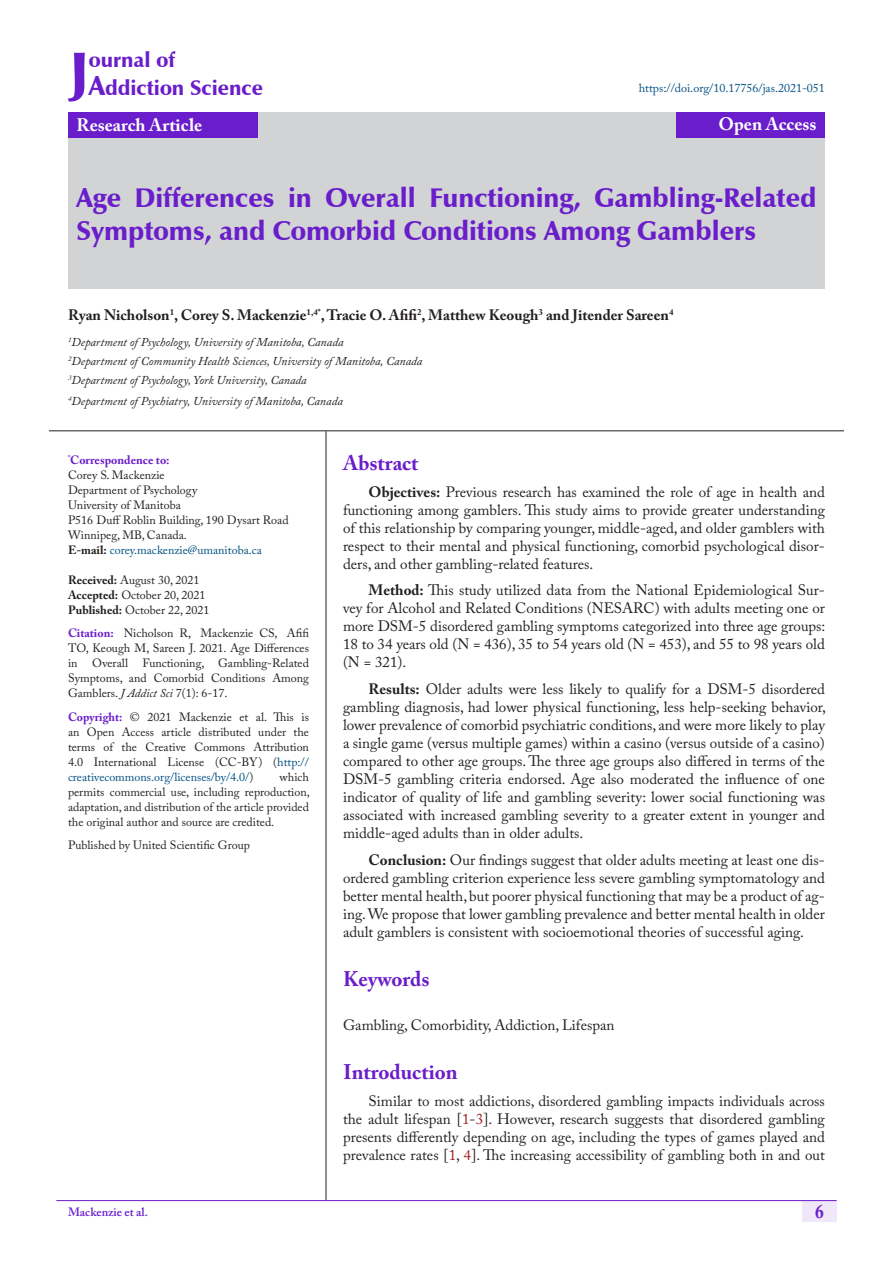
<style>
.page{position:relative;width:893px;height:1263px;background:#fff}
.page>*{position:absolute;margin:0;border:0;box-sizing:border-box;transform-origin:0 0}
.t1{font:900 57.9px "Zapf Humanist 601 BT";color:#6a1dcb}
.t2{font:900 27px/32.4px "Zapf Humanist 601 BT";color:#6a1dcb}
.t3{font:900 21px/28.2px "Zapf Humanist 601 BT";color:#6a1dcb}
.Heading{font:700 21px "Adobe Caslon Pro";color:#6a1dcb}
.List_Paragraph{font:700 21px "Adobe Caslon Pro";color:#6a1dcb}
.t4{font:700 19.5px "Adobe Caslon Pro";color:#6a1dcb;scale:.9 1}
.t5{font:700 18px "Adobe Caslon Pro";color:#fff}
.Heading-2{font:15px/18px "Adobe Caslon Pro";color:#231f20;text-align:justify}
.t6{font:700 15px "Adobe Caslon Pro";color:#231f20}
.t7{font:12px/15px "Adobe Caslon Pro";color:#231f20;text-align:justify}
.t8{font:italic 12px "Adobe Caslon Pro";color:#231f20}
.t9{font:12px "Adobe Caslon Pro";color:#005082}
.Author_Affiliations{font:700 12px "Adobe Caslon Pro";color:#6a1dcb}
.t10{font:600 12px "Adobe Caslon Pro";color:#6a1dcb}
.s1{font-size:27px}
.s2{font-weight:700;color:#231f20}
.s3{font-weight:700}
.s4{font-weight:700;color:#6a1dcb}
.s5{font-style:italic}
.s6{color:#015082}
.s7{color:#9e1c1f}
</style>
<div class="page">
<div style="left:802px;top:1200px;width:35px;height:21px;background:#f0e8fa"></div>
<hr style="left:56px;top:1200px;width:781px;height:1px;background:#6a1dcb">
<div style="left:68px;top:112px;width:757px;height:177px;background:#d1d3d4"></div>
<div style="left:68px;top:112px;width:190px;height:26px;background:#6a1dcb"></div>
<div style="left:676px;top:112px;width:149px;height:26px;background:#6a1dcb"></div>
<hr style="left:326px;top:431px;width:1px;height:769px;background:#231f20">
<hr style="left:49px;top:430px;width:795px;height:1px;background:#231f20">
<p class="t1" style="left:70px;top:36px;width:21px">J</p>
<p class="t3" style="left:89px;top:46px;width:176px">ournal of<br><span class="s1">A</span>ddiction Science</p>
<p class="t5" style="left:77px;top:114px;width:127px">Research Article</p>
<p class="t5" style="left:719px;top:113px;width:99px">Open Access</p>
<p class="t9" style="left:639px;top:81px;width:188px">https://doi.org/10.17756/jas.2021-051</p>
<p class="t2" style="left:77px;top:182px;width:741px">Age Differences in Overall Functioning, Gambling-Related<br>Symptoms, and Comorbid Conditions Among Gamblers</p>
<p class="t6" style="left:68px;top:306px;width:607px">Ryan Nicholson<sup>1</sup>, Corey S. Mackenzie<sup>1,4*</sup>, Tracie O. Afifi<sup>2</sup>, Matthew Keough<sup>3</sup> and Jitender Sareen<sup>4</sup></p>
<p class="t8" style="left:68px;top:335px;width:277px"><sup>1</sup>Department of Psychology, University of Manitoba, Canada</p>
<p class="t8" style="left:68px;top:354px;width:356px"><sup>2</sup>Department of Community Health Sciences, University of Manitoba, Canada</p>
<p class="t8" style="left:68px;top:372px;width:240px"><sup>3</sup>Department of Psychology, York University, Canada</p>
<p class="t8" style="left:68px;top:394px;width:276px"><sup>4</sup>Department of Psychiatry, University of Manitoba, Canada</p>
<p class="Author_Affiliations" style="left:68px;top:453px;width:103px"><sup>*</sup>Correspondence to:</p>
<p class="t7" style="left:68px;top:467px;width:98px">Corey S. Mackenzie</p>
<p class="t7" style="left:68px;top:482px;width:131px">Department of Psychology</p>
<p class="t7" style="left:68px;top:497px;width:114px">University of Manitoba</p>
<p class="t7" style="left:68px;top:512px;width:222px">P516 Duff Roblin Building, 190 Dysart Road</p>
<p class="t7" style="left:68px;top:527px;width:120px">Winnipeg, MB, Canada.</p>
<p class="t9" style="left:68px;top:543px;width:196px"><span class="s2">E-mail:</span> corey.mackenzie@umanitoba.ca</p>
<p class="t7" style="left:68px;top:572px;width:133px"><span class="s3">Received:</span> August 30, 2021</p>
<p class="t7" style="left:68px;top:587px;width:139px"><span class="s3">Accepted:</span> October 20, 2021</p>
<p class="t7" style="left:68px;top:602px;width:143px"><span class="s3">Published:</span> October 22, 2021</p>
<p class="t7" style="left:68px;top:626px;width:242px"><span class="s4">Citation:</span> Nicholson R, Mackenzie CS, Afifi TO, Keough M, Sareen J. 2021. Age Differences in Overall Functioning, Gambling-Related Symptoms, and Comorbid Conditions Among Gamblers. <span class="s5">J Addict Sci</span> 7(1): 6-17.</p>
<p class="t7" style="left:68px;top:709px;width:242px"><span class="s4">Copyright:</span> © 2021 Mackenzie et al. This is an Open Access article distributed under the terms of the Creative Commons Attribution 4.0 International License (CC-BY) (<span class="s6">http:// creativecommons.org/licenses/by/4.0/</span>)</p>
<p class="t7" style="left:68px;top:769px;width:243px;text-indent:212px">which permits commercial use, including reproduction, adaptation, and distribution of the article provided the original author and source are credited.</p>
<p class="t7" style="left:68px;top:838px;width:183px">Published by United Scientific Group</p>
<p class="List_Paragraph" style="left:343px;top:451px;width:77px">Abstract</p>
<p class="Heading-2" style="left:343px;top:483px;width:483px;text-indent:26px"><span class="s3">Objectives:</span> Previous research has examined the role of age in health and functioning among gamblers. This study aims to provide greater understanding of this relationship by comparing younger, middle-aged, and older gamblers with respect to their mental and physical functioning, comorbid psychological disor&shy;ders, and other gambling-related features.</p>
<p class="Heading-2" style="left:343px;top:581px;width:484px;text-indent:26px"><span class="s3">Method:</span> This study utilized data from the National Epidemiological Sur&shy;vey for Alcohol and Related Conditions (NESARC) with adults meeting one or more DSM-5 disordered gambling symptoms categorized into three age groups:<br>18 to 34 years old (N = 436), 35 to 54 years old (N = 453), and 55 to 98 years old (N = 321).</p>
<p class="Heading-2" style="left:343px;top:680px;width:484px;text-indent:26px"><span class="s3">Results:</span> Older adults were less likely to qualify for a DSM-5 disordered gambling diagnosis, had lower physical functioning, less help-seeking behavior, lower prevalence of comorbid psychiatric conditions, and were more likely to play a single game (versus multiple games) within a casino (versus outside of a casino) compared to other age groups. The three age groups also differed in terms of the DSM-5 gambling criteria endorsed. Age also moderated the influence of one indicator of quality of life and gambling severity: lower social functioning was associated with increased gambling severity to a greater extent in younger and middle-aged adults than in older adults.</p>
<p class="Heading-2" style="left:343px;top:850px;width:483px;text-indent:26px"><span class="s3">Conclusion:</span> Our findings suggest that older adults meeting at least one dis&shy;ordered gambling criterion experience less severe gambling symptomatology and better mental health, but poorer physical functioning that may be a product of ag&shy;ing. We propose that lower gambling prevalence and better mental health in older adult gamblers is consistent with socioemotional theories of successful aging.</p>
<p class="Heading" style="left:343px;top:966px;width:88px">Keywords</p>
<p class="Heading-2" style="left:343px;top:1015px;width:273px">Gambling, Comorbidity, Addiction, Lifespan</p>
<p class="Heading" style="left:343px;top:1059px;width:116px">Introduction</p>
<p class="Heading-2" style="left:343px;top:1091px;width:483px;text-indent:26px">Similar to most addictions, disordered gambling impacts individuals across the adult lifespan [<span class="s7">1</span>-<span class="s7">3</span>]. However, research suggests that disordered gambling presents differently depending on age, including the types of games played and prevalence rates [<span class="s7">1</span>, <span class="s7">4</span>]. The increasing accessibility of gambling both in and out</p>
<p class="t10" style="left:68px;top:1204px;width:81px">Mackenzie et al.</p>
<p class="t4" style="left:815px;top:1200px;width:11px">6</p>
</div>
